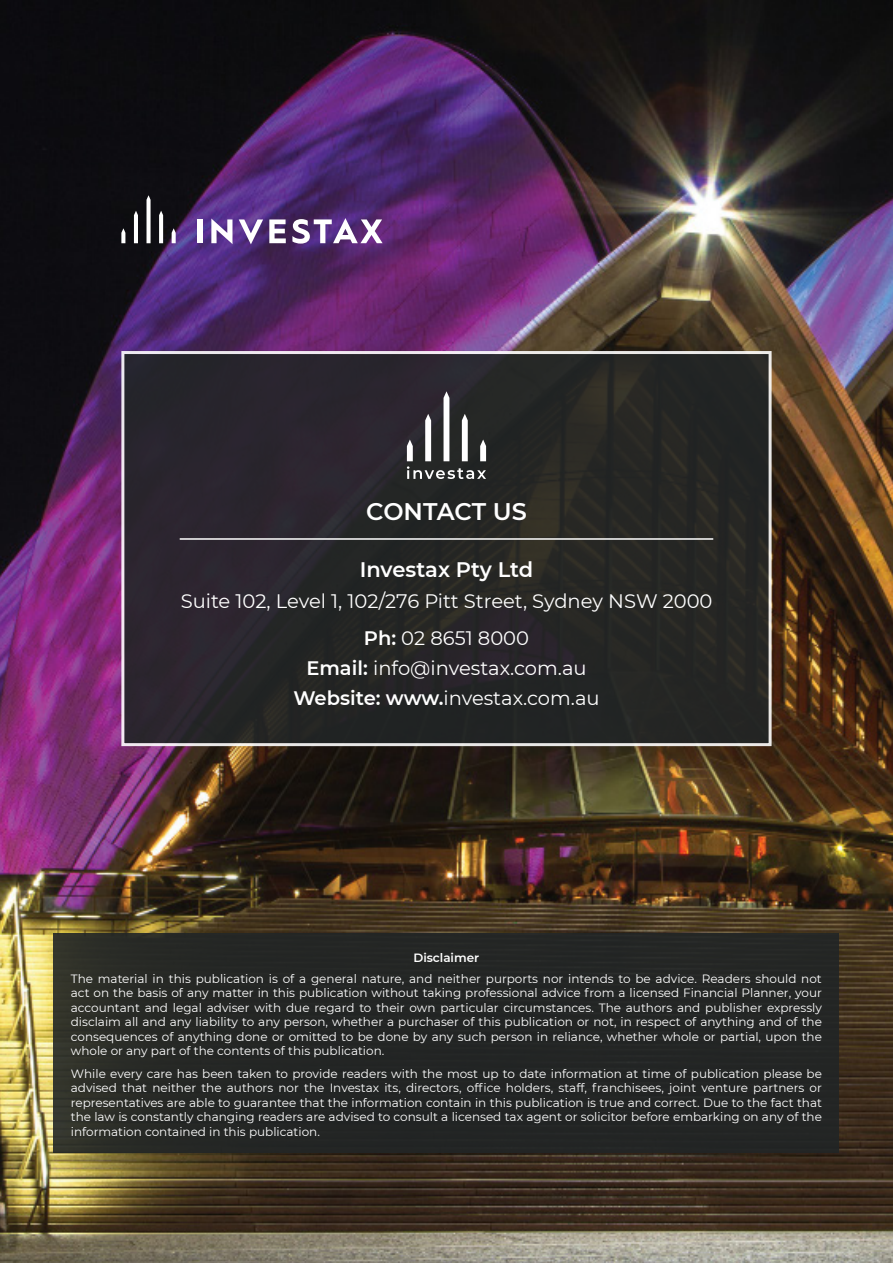
<style>
.page{position:relative;width:893px;height:1263px;background:#fff}
.page>*{position:absolute;margin:0;border:0;box-sizing:border-box;transform-origin:0 0}
.t1{font:600 24px "Montserrat";letter-spacing:-.005em;color:#fff}
.t2{font:600 21px "Montserrat";color:#fff}
.t3{font:19.5px/36.9px "Montserrat";color:#fff;text-align:center}
.t4{font:12px/14.4px "Montserrat";color:#fff;text-align:justify}
.t5{font:600 12px "Montserrat";color:#fff}
.s1{font-weight:600}
</style>
<div class="page">
<img style="left:0;top:0;width:893px;height:1263px">
<div style="left:198px;top:219px;width:5px;height:24px;background:#fff"></div>
<svg style="left:211px;top:219px;width:21px;height:25px"></svg>
<svg style="left:239px;top:219px;width:24px;height:25px"></svg>
<svg style="left:269px;top:219px;width:17px;height:24px"></svg>
<svg style="left:292px;top:218px;width:91px;height:26px"></svg>
<svg style="left:121px;top:228px;width:4px;height:15px"></svg>
<svg style="left:134px;top:211px;width:4px;height:32px"></svg>
<svg style="left:147px;top:195px;width:4px;height:48px"></svg>
<svg style="left:159px;top:211px;width:4px;height:32px"></svg>
<svg style="left:172px;top:228px;width:4px;height:15px"></svg>
<div style="left:123px;top:352px;width:647px;height:393px;background:#212526"></div>
<div style="left:121px;top:351px;width:651px;height:395px;border:3px solid #fff"></div>
<hr style="left:180px;top:538px;width:533px;height:2px;background:#fff">
<svg style="left:407px;top:391px;width:79px;height:88px"></svg>
<div style="left:54px;top:933px;width:785px;height:219px;background:#212526"></div>
<h1 class="t1" style="left:366px;top:495px;width:162px">CONTACT US</h1>
<h2 class="t2" style="left:360px;top:555px;width:175px">Investax Pty Ltd</h2>
<h3 class="t3" style="left:181px;top:581px;width:533px">Suite 102, Level 1, 102/276 Pitt Street, Sydney NSW 2000<br><span class="s1">Ph:</span> 02 8651 8000</h3>
<h3 class="t3" style="left:293px;top:652px;width:308px;line-height:30.2px"><span class="s1">Email:</span> info@investax.com.au<br><span class="s1">Website: www.</span>investax.com.au</h3>
<p class="t5" style="left:413px;top:949px;width:67px">Disclaimer</p>
<p class="t4" style="left:71px;top:971px;width:753px">The material in this publication is of a general nature, and neither purports nor intends to be advice. Readers should not act on the basis of any matter in this publication without taking professional advice from a licensed Financial Planner, your accountant and legal adviser with due regard to their own particular circumstances. The authors and publisher expressly disclaim all and any liability to any person, whether a purchaser of this publication or not, in respect of anything and of the consequences of anything done or omitted to be done by any such person in reliance, whether whole or partial, upon the whole or any part of the contents of this publication.</p>
<p class="t4" style="left:71px;top:1066px;width:753px">While every care has been taken to provide readers with the most up to date information at time of publication please be advised that neither the authors nor the Investax its, directors, office holders, staff, franchisees, joint venture partners or representatives are able to guarantee that the information contain in this publication is true and correct. Due to the fact that the law is constantly changing readers are advised to consult a licensed tax agent or solicitor before embarking on any of the information contained in this publication.</p>
</div>
